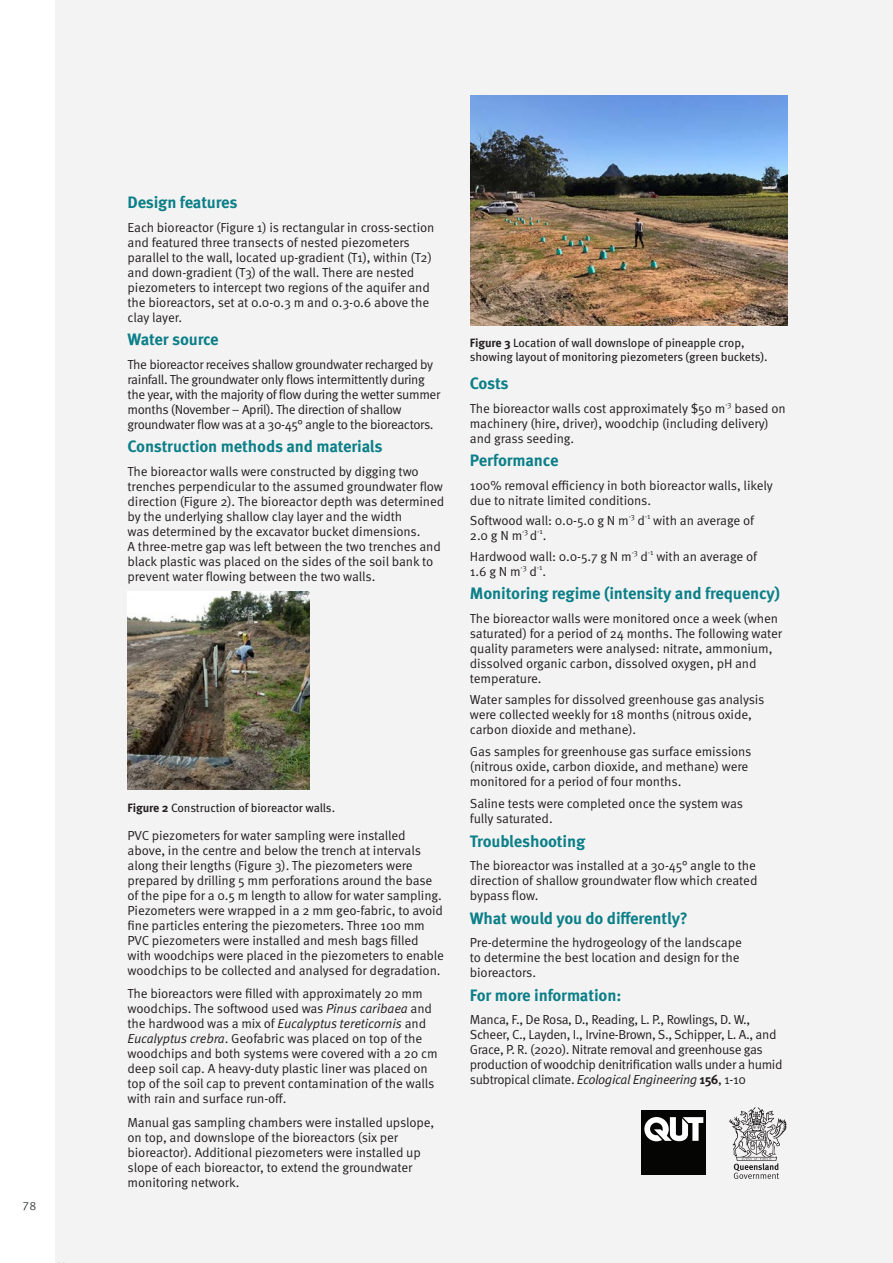
<style>
.page{position:relative;width:893px;height:1263px;background:#fff}
.page>*{position:absolute;margin:0;border:0;box-sizing:border-box;transform-origin:0 0}
.CS_Cross_Head{font:700 16.5px "Meta Pro";letter-spacing:-.01em;color:#0b7f88}
._1___Body_Text__Meta{font:13.2px/15px "Meta Pro";letter-spacing:-.01em;color:#231f20}
._1___Body_Text__Meta-2{font:13.2px/15px "Meta Pro";letter-spacing:-.03em;color:#231f20}
.Captions{font:12px/14.4px "Meta Pro";letter-spacing:-.01em;color:#231f20}
.t1{font:12px "Meta Pro";color:#3d4141}
.s1{font-weight:700}
.s2{font-style:italic}
</style>
<div class="page">
<div style="left:55px;top:0;width:838px;height:1263px;background:#f4f3f3"></div>
<img style="left:128px;top:592px;width:182px;height:197px">
<div style="left:642px;top:1111px;width:64px;height:64px;background:#050504"></div>
<svg style="left:644px;top:1117px;width:59px;height:24px"></svg>
<svg style="left:729px;top:1107px;width:58px;height:72px"></svg>
<img style="left:470px;top:96px;width:317px;height:229px">
<p class="t1" style="left:23px;top:1198px;width:15px">78</p>
<p class="CS_Cross_Head" style="left:128px;top:192px;width:111px">Design features</p>
<p class="_1___Body_Text__Meta" style="left:128px;top:220px;width:308px">Each bioreactor (Figure 1) is rectangular in cross-section and featured three transects of nested piezometers parallel to the wall, located up-gradient (T1), within (T2) and down-gradient (T3) of the wall. There are nested piezometers to intercept two regions of the aquifer and the bioreactors, set at 0.0-0.3 m and 0.3-0.6 above the clay layer.</p>
<p class="CS_Cross_Head" style="left:128px;top:329px;width:93px">Water source</p>
<p class="_1___Body_Text__Meta-2" style="left:128px;top:357px;width:314px">The bioreactor receives shallow groundwater recharged by rainfall. The groundwater only flows intermittently during the year, with the majority of flow during the wetter summer months (November – April). The direction of shallow groundwater flow was at a 30-45° angle to the bioreactors.</p>
<p class="CS_Cross_Head" style="left:128px;top:436px;width:257px">Construction methods and materials</p>
<p class="_1___Body_Text__Meta" style="left:128px;top:464px;width:318px">The bioreactor walls were constructed by digging two trenches perpendicular to the assumed groundwater flow direction (Figure 2). The bioreactor depth was determined by the underlying shallow clay layer and the width<br>was determined by the excavator bucket dimensions.<br>A three-metre gap was left between the two trenches and black plastic was placed on the sides of the soil bank to prevent water flowing between the two walls.</p>
<p class="Captions" style="left:128px;top:801px;width:209px"><span class="s1">Figure 2</span> Construction of bioreactor walls.</p>
<p class="_1___Body_Text__Meta" style="left:128px;top:828px;width:318px">PVC piezometers for water sampling were installed above, in the centre and below the trench at intervals along their lengths (Figure 3). The piezometers were prepared by drilling 5 mm perforations around the base of the pipe for a 0.5 m length to allow for water sampling.<br>Piezometers were wrapped in a 2 mm geo-fabric, to avoid fine particles entering the piezometers. Three 100 mm PVC piezometers were installed and mesh bags filled with woodchips were placed in the piezometers to enable woodchips to be collected and analysed for degradation.</p>
<p class="_1___Body_Text__Meta" style="left:128px;top:987px;width:312px">The bioreactors were filled with approximately 20 mm woodchips. The softwood used was <span class="s2">Pinus caribaea</span> and the hardwood was a mix of <span class="s2">Eucalyptus tereticornis</span> and <span class="s2">Eucalyptus crebra</span>. Geofabric was placed on top of the woodchips and both systems were covered with a 20 cm deep soil cap. A heavy-duty plastic liner was placed on top of the soil cap to prevent contamination of the walls with rain and surface run‑off.</p>
<p class="_1___Body_Text__Meta" style="left:128px;top:1115px;width:308px">Manual gas sampling chambers were installed upslope, on top, and downslope of the bioreactors (six per bioreactor). Additional piezometers were installed up slope of each bioreactor, to extend the groundwater monitoring network.</p>
<p class="Captions" style="left:470px;top:336px;width:299px"><span class="s1">Figure 3</span> Location of wall downslope of pineapple crop, showing layout of monitoring piezometers (green buckets).</p>
<p class="CS_Cross_Head" style="left:470px;top:373px;width:40px">Costs</p>
<p class="_1___Body_Text__Meta" style="left:470px;top:401px;width:317px">The bioreactor walls cost approximately $50 m<sup>-3</sup> based on machinery (hire, driver), woodchip (including delivery) and grass seeding.</p>
<p class="CS_Cross_Head" style="left:470px;top:450px;width:90px">Performance</p>
<p class="_1___Body_Text__Meta" style="left:470px;top:478px;width:305px">100% removal efficiency in both bioreactor walls, likely due to nitrate limited conditions.</p>
<p class="_1___Body_Text__Meta" style="left:470px;top:513px;width:286px">Softwood wall: 0.0-5.0 g N m<sup>-3</sup> d<sup>-1</sup> with an average of<br>2.0 g N m<sup>-3</sup> d<sup>-1</sup>.</p>
<p class="_1___Body_Text__Meta" style="left:470px;top:549px;width:289px">Hardwood wall: 0.0-5.7 g N m<sup>-3</sup> d<sup>-1</sup> with an average of<br>1.6 g N m<sup>-3</sup> d<sup>-1</sup>.</p>
<p class="CS_Cross_Head" style="left:470px;top:583px;width:312px">Monitoring regime (intensity and frequency)</p>
<p class="_1___Body_Text__Meta" style="left:470px;top:611px;width:314px">The bioreactor walls were monitored once a week (when saturated) for a period of 24 months. The following water quality parameters were analysed: nitrate, ammonium, dissolved organic carbon, dissolved oxygen, pH and temperature.</p>
<p class="_1___Body_Text__Meta" style="left:470px;top:693px;width:296px">Water samples for dissolved greenhouse gas analysis were collected weekly for 18 months (nitrous oxide, carbon dioxide and methane).</p>
<p class="_1___Body_Text__Meta" style="left:470px;top:745px;width:283px">Gas samples for greenhouse gas surface emissions (nitrous oxide, carbon dioxide, and methane) were monitored for a period of four months.</p>
<p class="_1___Body_Text__Meta" style="left:470px;top:796px;width:275px">Saline tests were completed once the system was fully saturated.</p>
<p class="CS_Cross_Head" style="left:470px;top:830px;width:117px">Troubleshooting</p>
<p class="_1___Body_Text__Meta" style="left:470px;top:858px;width:289px;text-align:justify">The bioreactor was installed at a 30-45° angle to the direction of shallow groundwater flow which created bypass flow.</p>
<p class="CS_Cross_Head" style="left:470px;top:907px;width:219px">What would you do differently?</p>
<p class="_1___Body_Text__Meta" style="left:470px;top:935px;width:273px">Pre-determine the hydrogeology of the landscape to determine the best location and design for the bioreactors.</p>
<p class="CS_Cross_Head" style="left:470px;top:984px;width:153px">For more information:</p>
<p class="_1___Body_Text__Meta-2" style="left:470px;top:1012px;width:314px">Manca, F., De Rosa, D., Reading, L. P., Rowlings, D. W., Scheer, C., Layden, I., Irvine-Brown, S., Schipper, L. A., and Grace, P. R. (2020). Nitrate removal and greenhouse gas production of woodchip denitrification walls under a humid subtropical climate. <span class="s2">Ecological Engineering</span> <span class="s1">156</span>, 1-10</p>
</div>
